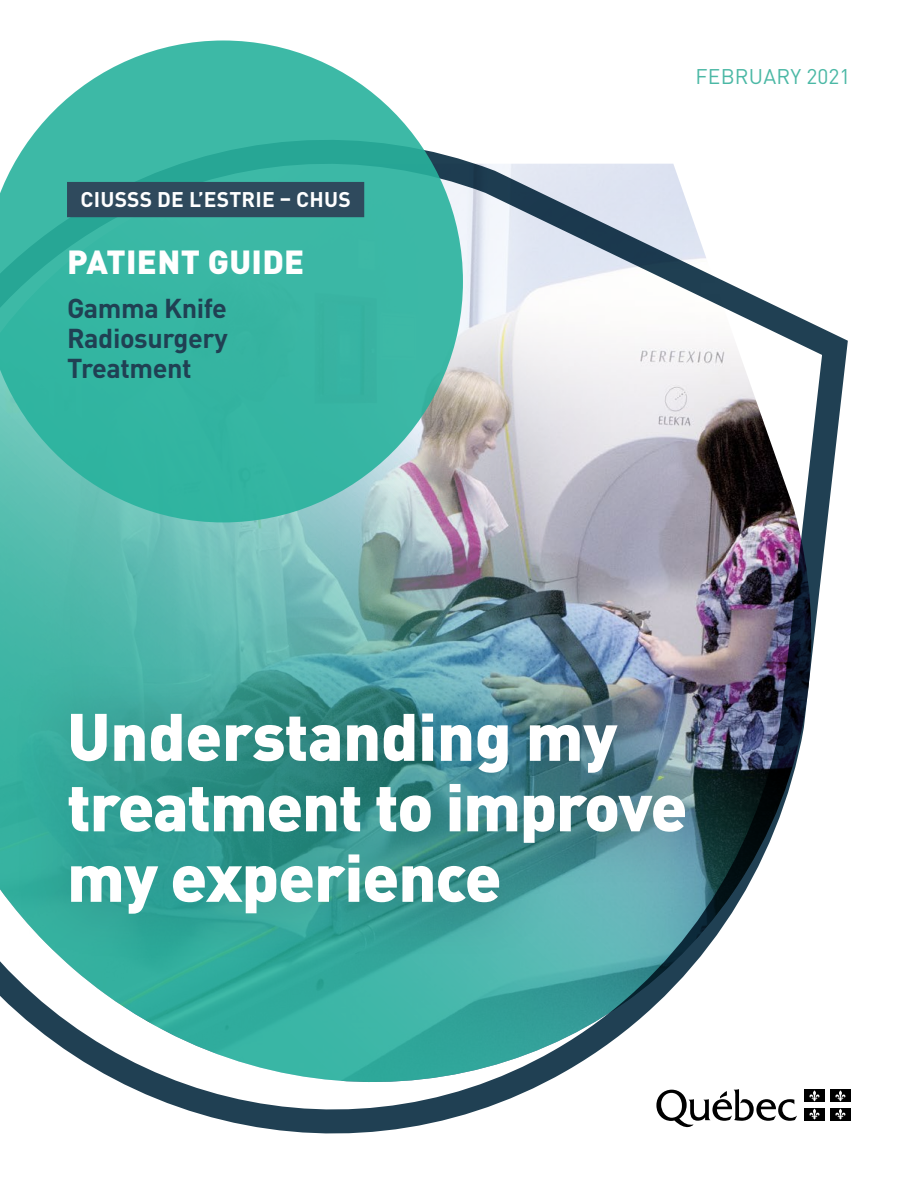
<style>
.page{position:relative;width:918px;height:1188px;background:#fff}
.page>*{position:absolute;margin:0;border:0;box-sizing:border-box;transform-origin:0 0}
.t1{font:900 66px/70.5px "DIN Pro";letter-spacing:-.015em;color:#fff}
.t2{font:900 33px "DIN Pro";letter-spacing:.01em;color:#fff}
.t3{font:700 27px/30px "DIN Pro";letter-spacing:-.015em;color:#204053;text-align:justify}
.t4{font:700 21px "DIN Pro";letter-spacing:.01em;color:#fff}
.t5{font:21px "DIN Pro";letter-spacing:.01em;color:#4bb8a5}
</style>
<div class="page">
<img style="left:0;top:160px;width:851px;height:974px">
<div style="left:11px;top:656px;width:730px;height:312px;background:#204053;opacity:.5"></div>
<svg style="left:0;top:41px;width:463px;height:481px;background:#54bdae"></svg>
<div style="left:67px;top:182px;width:297px;height:35px;background:#2f4a5d"></div>
<p class="t4" style="left:81px;top:185px;width:272px">CIUSSS DE L’ESTRIE – CHUS</p>
<p class="t2" style="left:67px;top:240px;width:239px">PATIENT GUIDE</p>
<p class="t3" style="left:67px;top:292px;width:162px">Gamma Knife Radiosurgery Treatment</p>
<p class="t5" style="left:696px;top:62px;width:156px">FEBRUARY 2021</p>
<p class="t1" style="left:67px;top:699px;width:622px">Understanding my treatment to improve my experience</p>
</div>
